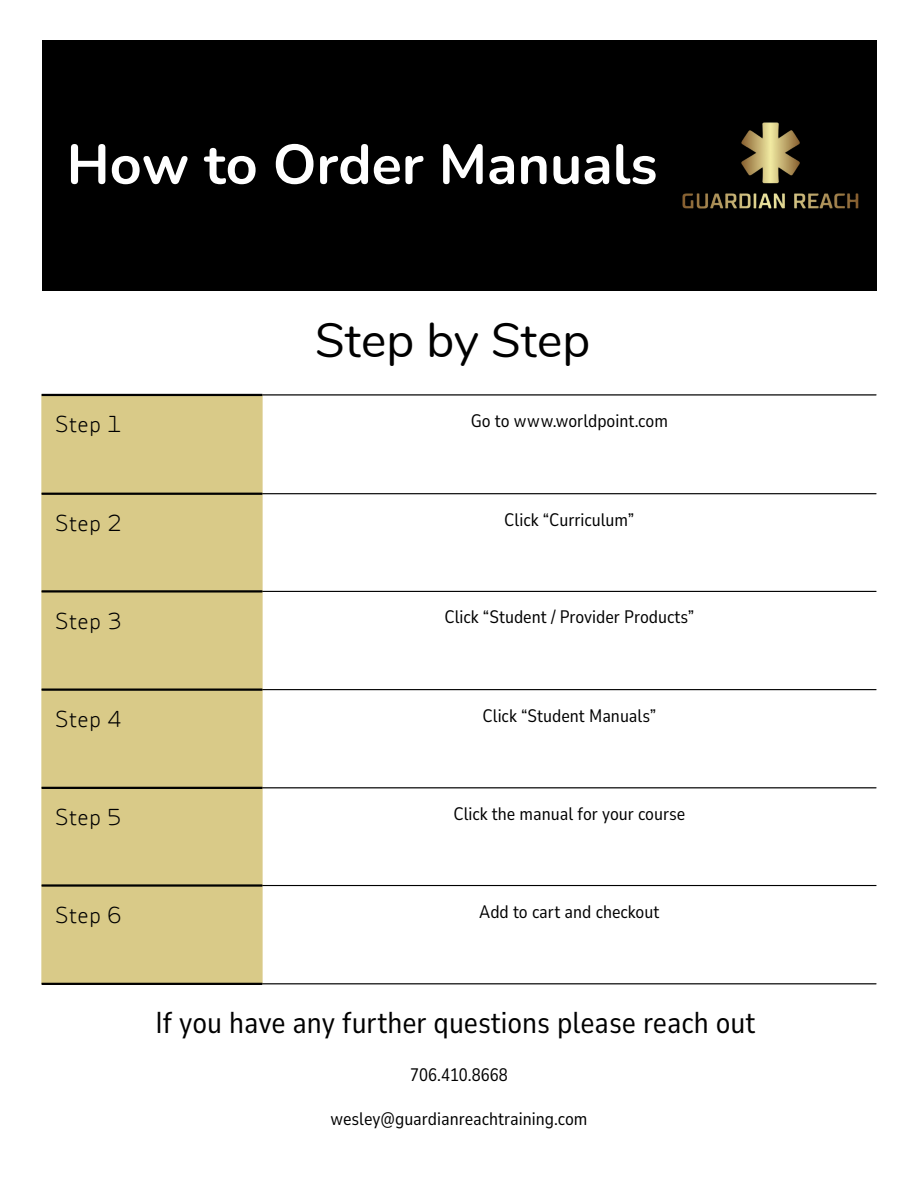
<style>
.page{position:relative;width:918px;height:1186px;background:#fff}
.page>*{position:absolute;margin:0;border:0;box-sizing:border-box;transform-origin:0 0}
.t1{font:700 55.65px "Nunito";color:#fff}
.t2{font:48px "Nunito";color:#000}
.t3{font:30px "Nunito Sans 10 pt Condensed";color:#000}
.t4{font:20.25px "Ambiguity Normate Rounded";color:#000}
.t5{font:18px "Nunito Sans 10 pt Condensed";color:#000}
</style>
<div class="page">
<div style="left:42px;top:40px;width:834px;height:251px;background:#000"></div>
<img style="left:682px;top:122px;width:177px;height:87px">
<div style="left:42px;top:395px;width:221px;height:588px;background:#d9ca88"></div>
<hr style="left:262px;top:394px;width:614px;height:1px;background:#000">
<hr style="left:262px;top:493px;width:614px;height:1px;background:#000">
<hr style="left:262px;top:591px;width:614px;height:1px;background:#000">
<hr style="left:262px;top:689px;width:614px;height:1px;background:#000">
<hr style="left:262px;top:787px;width:614px;height:1px;background:#000">
<hr style="left:262px;top:885px;width:614px;height:1px;background:#000">
<hr style="left:262px;top:983px;width:614px;height:1px;background:#000">
<hr style="left:42px;top:394px;width:220px;height:2px;background:#000">
<hr style="left:42px;top:493px;width:220px;height:2px;background:#000">
<hr style="left:42px;top:590px;width:220px;height:2px;background:#000">
<hr style="left:42px;top:688px;width:220px;height:3px;background:#000">
<hr style="left:42px;top:787px;width:220px;height:2px;background:#000">
<hr style="left:42px;top:884px;width:220px;height:2px;background:#000">
<hr style="left:42px;top:983px;width:220px;height:2px;background:#000">
<p class="t1" style="left:67px;top:127px;width:592px">How to Order Manuals</p>
<h1 class="t2" style="left:315px;top:308px;width:277px">Step by Step</h1>
<p class="t4" style="left:55px;top:407px;width:68px">Step 1</p>
<p class="t5" style="left:471px;top:409px;width:199px">Go to www.worldpoint.com</p>
<p class="t4" style="left:55px;top:505px;width:68px">Step 2</p>
<p class="t5" style="left:504px;top:507px;width:132px">Click “Curriculum”</p>
<p class="t4" style="left:55px;top:603px;width:68px">Step 3</p>
<p class="t5" style="left:444px;top:605px;width:251px">Click “Student / Provider Products”</p>
<p class="t4" style="left:55px;top:701px;width:68px">Step 4</p>
<p class="t5" style="left:483px;top:703px;width:175px">Click “Student Manuals”</p>
<p class="t4" style="left:55px;top:800px;width:68px">Step 5</p>
<p class="t5" style="left:453px;top:802px;width:233px">Click the manual for your course</p>
<p class="t4" style="left:55px;top:897px;width:68px">Step 6</p>
<p class="t5" style="left:479px;top:899px;width:182px">Add to cart and checkout</p>
<h2 class="t3" style="left:156px;top:1002px;width:601px">If you have any further questions please reach out</h2>
<p class="t5" style="left:410px;top:1063px;width:99px">706.410.8668</p>
<p class="t5" style="left:330px;top:1107px;width:259px">wesley@guardianreachtraining.com</p>
</div>
